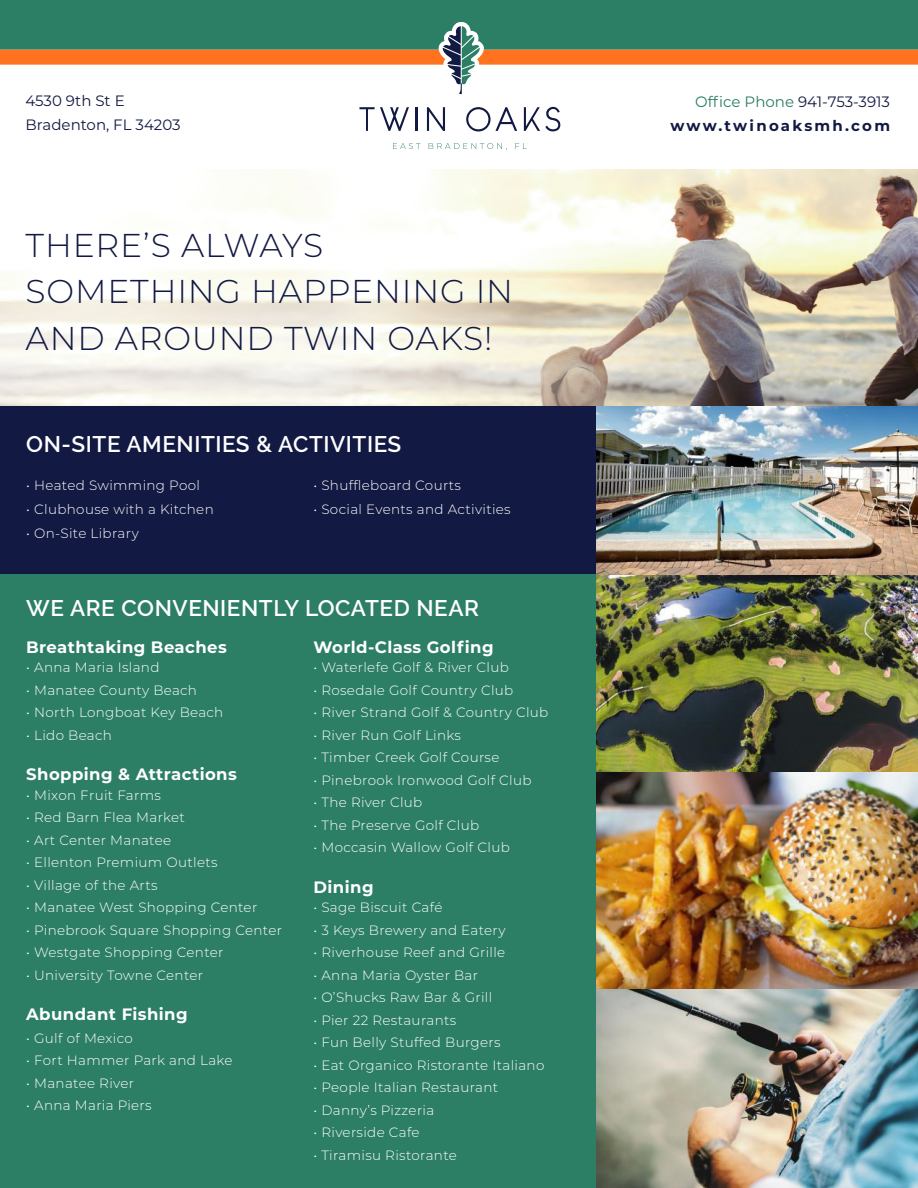
<style>
.page{position:relative;width:918px;height:1188px;background:#fff}
.page>*{position:absolute;margin:0;border:0;box-sizing:border-box;transform-origin:0 0}
.t1{font:300 33px/46.5px "Montserrat";letter-spacing:.025em;color:#121942}
.t2{font:600 22.5px "Raleway";letter-spacing:.025em;color:#fff}
.t3{font:700 16.5px "Montserrat";letter-spacing:.025em;color:#fff}
.t4{font:700 15px/24px "Montserrat";letter-spacing:.15em;color:#121942;text-align:right}
.t5{font:15px/24px "Montserrat";color:#121942}
.t6{font:300 13.5px "Montserrat";letter-spacing:.025em;color:#fff}
.s1{font-weight:400;color:#2c7e65}
.s2{font-weight:400}
</style>
<div class="page">
<div style="left:0;top:572px;width:918px;height:616px;background:#2c7e65"></div>
<img style="left:0;top:170px;width:918px;height:236px">
<div style="left:0;top:406px;width:600px;height:168px;background:#121942"></div>
<img style="left:597px;top:406px;width:321px;height:366px">
<img style="left:597px;top:772px;width:321px;height:218px">
<svg style="left:393px;top:143px;width:27px;height:6px"></svg>
<svg style="left:429px;top:143px;width:78px;height:7px"></svg>
<svg style="left:515px;top:143px;width:12px;height:6px"></svg>
<div style="left:0;top:0;width:918px;height:22px;background:#2c7e65"></div>
<svg style="left:0;top:22px;width:918px;height:72px"></svg>
<svg style="left:359px;top:107px;width:50px;height:24px"></svg>
<hr style="left:416px;top:107px;width:2px;height:24px;background:#121942">
<svg style="left:427px;top:107px;width:18px;height:24px"></svg>
<svg style="left:466px;top:107px;width:51px;height:24px"></svg>
<svg style="left:524px;top:107px;width:36px;height:24px"></svg>
<img style="left:597px;top:990px;width:321px;height:198px">
<p class="t5" style="left:25px;top:88px;width:157px">4530 9th St E<br>Bradenton, FL 34203</p>
<h1 class="t1" style="left:26px;top:221px;width:489px">THERE’S ALWAYS<br>SOMETHING HAPPENING IN<br>AND AROUND TWIN OAKS!</h1>
<h2 class="t2" style="left:26px;top:431px;width:377px">ON-SITE AMENITIES &amp; ACTIVITIES</h2>
<p class="t6" style="left:26px;top:476px;width:175px">• Heated Swimming Pool</p>
<p class="t6" style="left:26px;top:500px;width:189px">• Clubhouse with a Kitchen</p>
<p class="t6" style="left:26px;top:524px;width:114px">• On-Site Library</p>
<p class="t6" style="left:314px;top:476px;width:149px">• Shuffleboard Courts</p>
<p class="t6" style="left:314px;top:500px;width:199px">• Social Events and Activities</p>
<h2 class="t2" style="left:26px;top:595px;width:454px">WE ARE CONVENIENTLY LOCATED NEAR</h2>
<p class="t3" style="left:26px;top:635px;width:202px">Breathtaking Beaches</p>
<p class="t6" style="left:26px;top:658px;width:135px">• Anna Maria Island</p>
<p class="t6" style="left:26px;top:681px;width:172px">• Manatee County Beach</p>
<p class="t6" style="left:26px;top:703px;width:199px">• North Longboat Key Beach</p>
<p class="t6" style="left:26px;top:726px;width:87px">• Lido Beach</p>
<p class="t3" style="left:26px;top:762px;width:212px">Shopping &amp; Attractions</p>
<p class="t6" style="left:26px;top:786px;width:136px">• Mixon Fruit Farms</p>
<p class="t6" style="left:26px;top:808px;width:160px">• Red Barn Flea Market</p>
<p class="t6" style="left:26px;top:831px;width:146px">• Art Center Manatee</p>
<p class="t6" style="left:26px;top:853px;width:193px">• Ellenton Premium Outlets</p>
<p class="t6" style="left:26px;top:876px;width:133px">• Village of the Arts</p>
<p class="t6" style="left:26px;top:898px;width:233px">• Manatee West Shopping Center</p>
<p class="t6" style="left:26px;top:921px;width:257px">• Pinebrook Square Shopping Center</p>
<p class="t6" style="left:26px;top:943px;width:199px">• Westgate Shopping Center</p>
<p class="t6" style="left:26px;top:966px;width:178px">• University Towne Center</p>
<p class="t3" style="left:26px;top:1002px;width:163px">Abundant Fishing</p>
<p class="t6" style="left:26px;top:1029px;width:108px">• Gulf of Mexico</p>
<p class="t6" style="left:26px;top:1051px;width:208px">• Fort Hammer Park and Lake</p>
<p class="t6" style="left:26px;top:1074px;width:109px">• Manatee River</p>
<p class="t6" style="left:26px;top:1096px;width:127px">• Anna Maria Piers</p>
<p class="t3" style="left:314px;top:635px;width:182px">World-Class Golfing</p>
<p class="t6" style="left:314px;top:658px;width:197px">• Waterlefe Golf &amp; River Club</p>
<p class="t6" style="left:314px;top:681px;width:201px">• Rosedale Golf Country Club</p>
<p class="t6" style="left:314px;top:703px;width:236px">• River Strand Golf &amp; Country Club</p>
<p class="t6" style="left:314px;top:726px;width:149px">• River Run Golf Links</p>
<p class="t6" style="left:314px;top:748px;width:188px">• Timber Creek Golf Course</p>
<p class="t6" style="left:314px;top:771px;width:220px">• Pinebrook Ironwood Golf Club</p>
<p class="t6" style="left:314px;top:793px;width:110px">• The River Club</p>
<p class="t6" style="left:314px;top:816px;width:167px">• The Preserve Golf Club</p>
<p class="t6" style="left:314px;top:838px;width:198px">• Moccasin Wallow Golf Club</p>
<p class="t3" style="left:314px;top:875px;width:62px">Dining</p>
<p class="t6" style="left:314px;top:898px;width:130px">• Sage Biscuit Café</p>
<p class="t6" style="left:314px;top:921px;width:194px">• 3 Keys Brewery and Eatery</p>
<p class="t6" style="left:314px;top:943px;width:193px">• Riverhouse Reef and Grille</p>
<p class="t6" style="left:314px;top:966px;width:166px">• Anna Maria Oyster Bar</p>
<p class="t6" style="left:314px;top:988px;width:180px">• O’Shucks Raw Bar &amp; Grill</p>
<p class="t6" style="left:314px;top:1011px;width:144px">• Pier 22 Restaurants</p>
<p class="t6" style="left:314px;top:1033px;width:189px">• Fun Belly Stuffed Burgers</p>
<p class="t6" style="left:314px;top:1056px;width:232px">• Eat Organico Ristorante Italiano</p>
<p class="t6" style="left:314px;top:1078px;width:186px">• People Italian Restaurant</p>
<p class="t6" style="left:314px;top:1101px;width:122px">• Danny’s Pizzeria</p>
<p class="t6" style="left:314px;top:1123px;width:108px">• Riverside Cafe</p>
<p class="t6" style="left:314px;top:1146px;width:145px">• Tiramisu Ristorante</p>
<p class="t4" style="left:670px;top:89px;width:221px"><span class="s1">Office Phone</span> <span class="s2">941-753-3913 </span>www.twinoaksmh.com</p>
</div>
